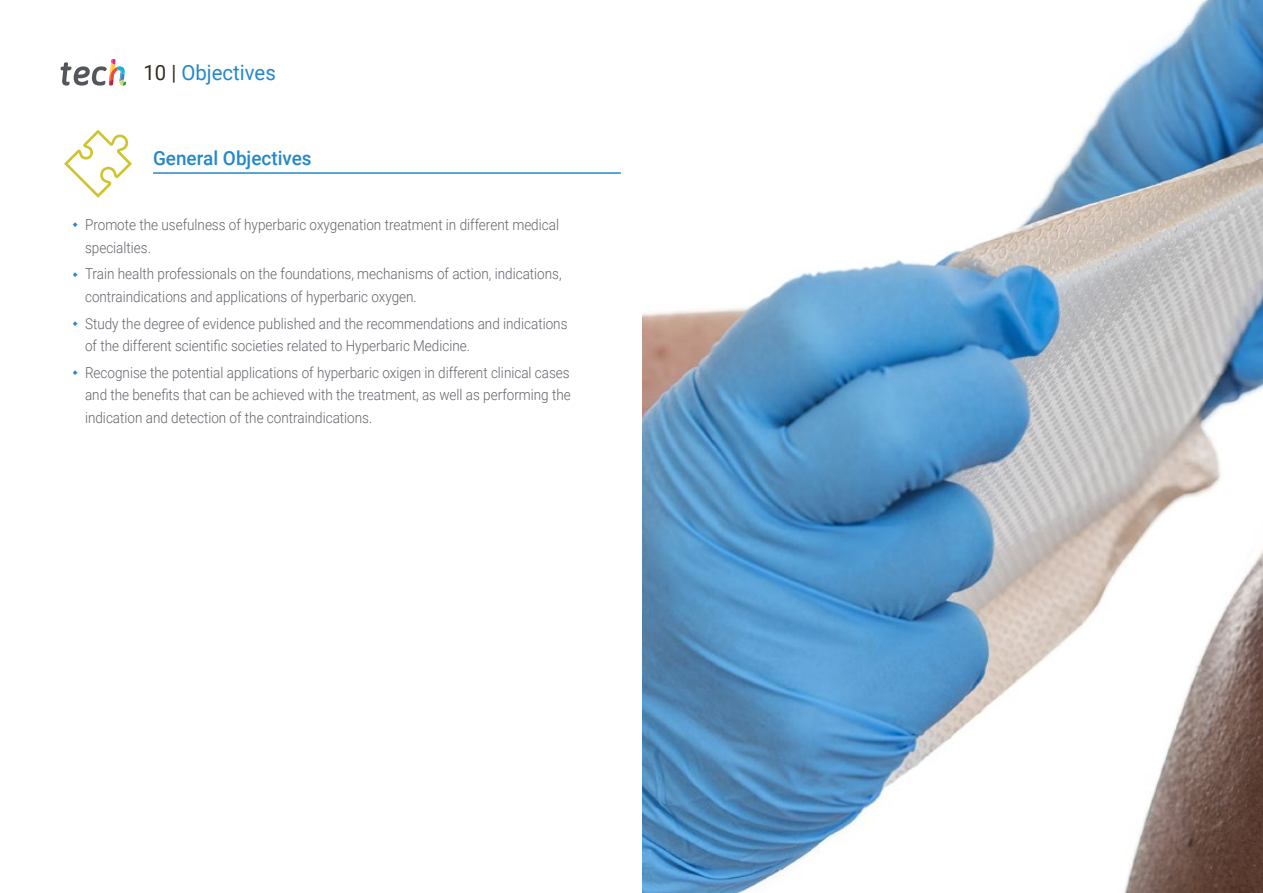
<style>
.page{position:relative;width:1263px;height:893px;background:#fff}
.page>*{position:absolute;margin:0;border:0;box-sizing:border-box;transform-origin:0 0}
.t1{font:21px "Roboto";color:#2488c9}
.t2{font:500 19.5px "Roboto";color:#2488c9}
.t3{font:300 15px/22.5px "Roboto";color:#61646a;scale:.9 1}
.s1{color:#312e20}
</style>
<div class="page">
<hr style="left:153px;top:173px;width:468px;height:1px;background:#2488c9">
<svg style="left:64px;top:130px;width:68px;height:68px"></svg>
<img style="left:642px;top:0;width:621px;height:893px">
<svg style="left:61px;top:59px;width:65px;height:27px"></svg>
<h1 class="t1" style="left:144px;top:57px;width:134px"><span class="s1">10 |</span> Objectives</h1>
<h2 class="t2" style="left:153px;top:144px;width:160px">General Objectives</h2>
<p class="t3" style="left:85px;top:213px;width:528px">Promote the usefulness of hyperbaric oxygenation treatment in different medical specialties.</p>
<p class="t3" style="left:85px;top:262px;width:531px">Train health professionals on the foundations, mechanisms of action, indications, contraindications and applications of hyperbaric oxygen.</p>
<p class="t3" style="left:85px;top:311px;width:538px">Study the degree of evidence published and the recommendations and indications of the different scientific societies related to Hyperbaric Medicine.</p>
<p class="t3" style="left:85px;top:361px;width:541px;text-align:justify">Recognise the potential applications of hyperbaric oxigen in different clinical cases and the benefits that can be achieved with the treatment, as well as performing the indication and detection of the contraindications.</p>
</div>
